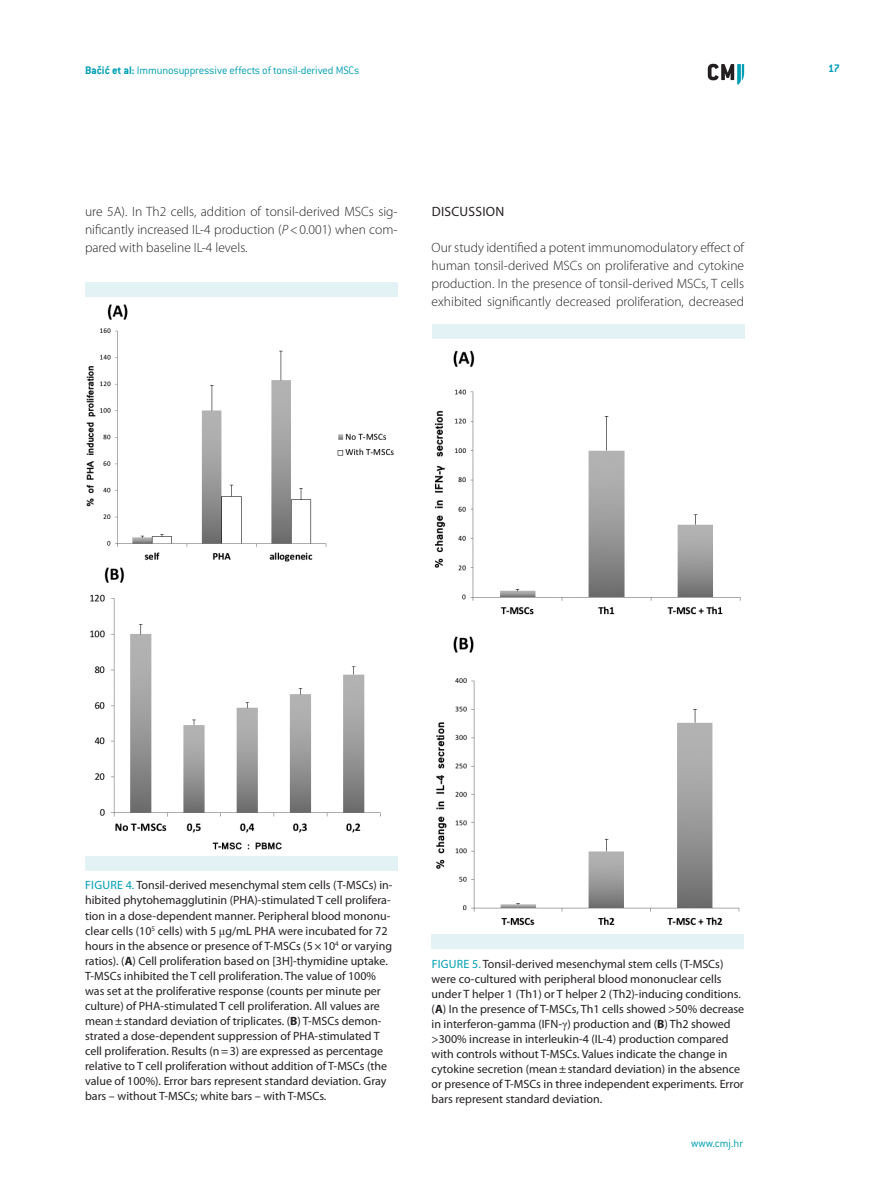
<style>
.page{position:relative;width:893px;height:1191px;background:#fff}
.page>*{position:absolute;margin:0;border:0;box-sizing:border-box;transform-origin:0 0}
.t1{font:300 13.5px/18px "Myriad Pro";color:#231f20;text-align:justify}
.t2{font:13.5px "Myriad Pro";letter-spacing:.02em;color:#231f20}
.t3{font:12px/15px "Myriad Pro";color:#231f20}
.t4{font:300 12px "ITC Conduit LTCE";letter-spacing:-.01em;color:#009fb4}
.t5{font:700 12px "ITC Conduit LTCE";color:#009fb4}
.s1{font-weight:700}
.s2{font-style:italic}
.s3{color:#009fb4}
.s4{font-family:"Times New Roman"}
</style>
<div class="page">
<svg style="left:708px;top:64px;width:36px;height:21px"></svg>
<img style="left:86px;top:304px;width:308px;height:546px">
<div style="left:85px;top:856px;width:312px;height:14px;background:#e2f2f5"></div>
<div style="left:85px;top:282px;width:312px;height:14px;background:#e2f2f5"></div>
<img style="left:434px;top:350px;width:307px;height:576px">
<div style="left:432px;top:933px;width:312px;height:15px;background:#e2f2f5"></div>
<div style="left:432px;top:324px;width:312px;height:15px;background:#e2f2f5"></div>
<p class="t4" style="left:85px;top:63px;width:276px"><span class="s1">Bačić et al:</span> Immunosuppressive effects of tonsil-derived MSCs</p>
<p class="t5" style="left:828px;top:61px;width:13px">17</p>
<p class="t1" style="left:85px;top:202px;width:314px">ure 5A). In Th2 cells, addition of tonsil-derived MSCs sig&shy;nificantly increased IL-4 production (<span class="s2">P</span>&lt;0.001) when com&shy;pared with baseline IL-4 levels.</p>
<p class="t2" style="left:432px;top:203px;width:74px">Discussion</p>
<p class="t1" style="left:432px;top:238px;width:314px">Our study identified a potent immunomodulatory effect of human tonsil-derived MSCs on proliferative and cytokine production. In the presence of tonsil-derived MSCs, T cells exhibited significantly decreased proliferation, decreased</p>
<p class="t3" style="left:85px;top:877px;width:309px"><span class="s3">Figure 4.</span> Tonsil-derived mesenchymal stem cells (T-MSCs) in&shy;hibited phytohemagglutinin (PHA)-stimulated T cell prolifera&shy;tion in a dose-dependent manner. Peripheral blood mononu&shy;clear cells (10<sup>5</sup> cells) with 5 <span class="s4">μ</span>g/mL PHA were incubated for 72 hours in the absence or presence of T-MSCs (5×10<sup>4</sup> or varying ratios). (<span class="s1">A</span>) Cell proliferation based on [3H]-thymidine uptake.<br>T-MSCs inhibited the T cell proliferation. The value of 100% was set at the proliferative response (counts per minute per culture) of PHA-stimulated T cell proliferation. All values are mean±standard deviation of triplicates. (<span class="s1">B</span>) T-MSCs demon&shy;strated a dose-dependent suppression of PHA-stimulated T cell proliferation. Results (n=3) are expressed as percentage relative to T cell proliferation without addition of T-MSCs (the value of 100%). Error bars represent standard deviation. Gray bars – without T-MSCs; white bars – with T-MSCs.</p>
<p class="t3" style="left:432px;top:956px;width:314px"><span class="s3">Figure 5.</span> Tonsil-derived mesenchymal stem cells (T-MSCs) were co-cultured with peripheral blood mononuclear cells under T helper 1 (Th1) or T helper 2 (Th2)-inducing conditions. (<span class="s1">A</span>) I n the presence of T-MSCs, Th1 cells showed &gt;50% decrease in interferon-gamma (IFN-<span class="s4">γ</span>) production and (<span class="s1">B</span>) Th2 showed &gt;300% increase in interleukin-4 (IL-4) production compared with controls without T-MSCs. Values indicate the change in cytokine secretion (mean±standard deviation) in the absence or presence of T-MSCs in three independent experiments. Error bars represent standard deviation.</p>
<p class="t4" style="left:691px;top:1136px;width:54px">www.cmj.hr</p>
</div>
